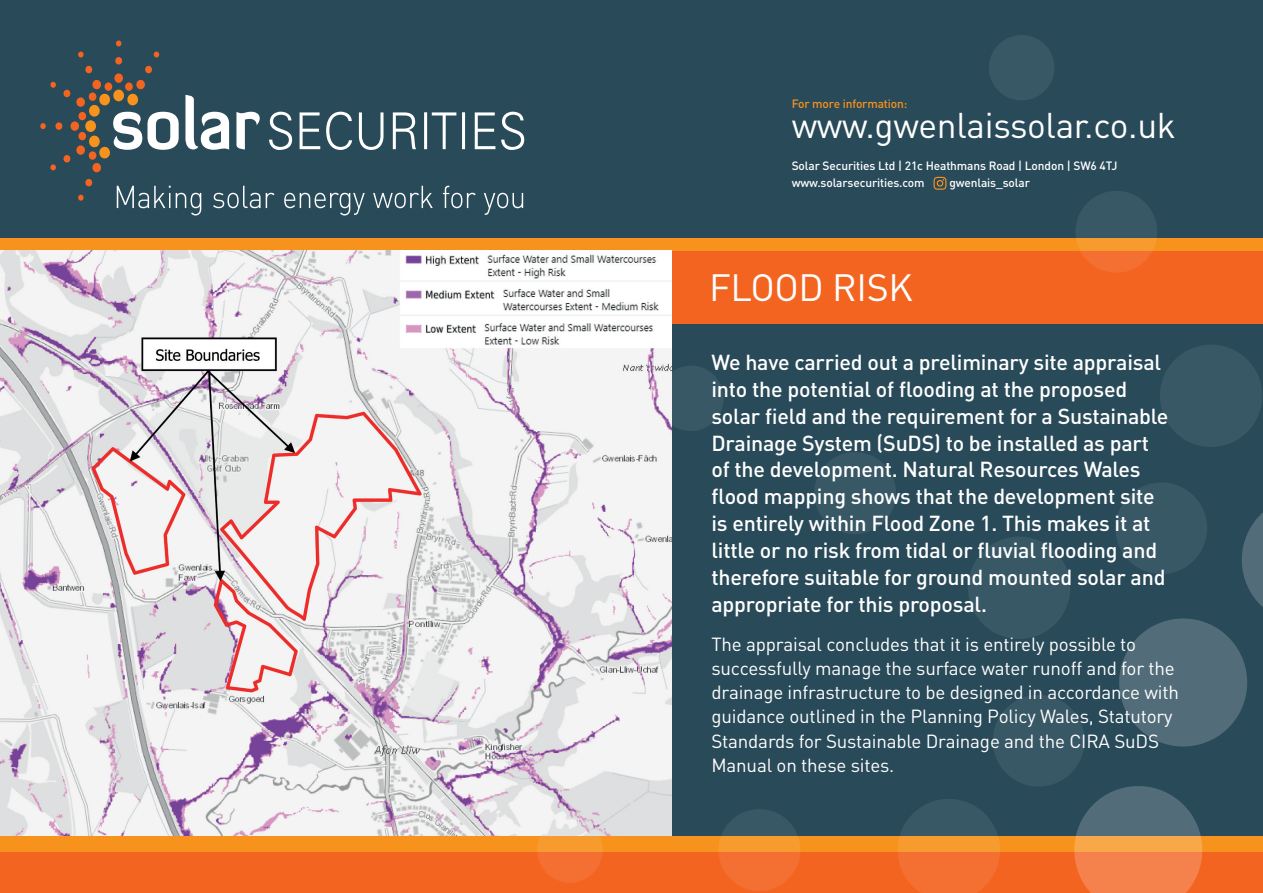
<style>
.page{position:relative;width:1263px;height:893px;background:#294a59}
.page>*{position:absolute;margin:0;border:0;box-sizing:border-box;transform-origin:0 0}
.Main_Header{font:37.5px "DIN";letter-spacing:-.01em;color:#fff}
.Body{font:35.4px "DIN";letter-spacing:-.01em;color:#fff}
.t1{font:500 21.45px/26.8px "DIN";letter-spacing:-.01em;color:#fff}
.Body-2{font:18.75px/24.2px "DIN";letter-spacing:-.01em;color:#fff}
.Address{font:500 12px "DIN";letter-spacing:-.01em;color:#fff}
.Body-3{font:500 12px "DIN";letter-spacing:-.01em;color:#f7931d}
</style>
<div class="page">
<div style="left:0;top:238px;width:1263px;height:86px;background:#f36421"></div>
<div style="left:0;top:238px;width:1263px;height:12px;background:#f7931d"></div>
<div style="left:115px;top:57px;width:7px;height:8px;background:#f36421;border-radius:50%"></div>
<svg style="left:116px;top:40px;width:5px;height:6px"></svg>
<svg style="left:50px;top:81px;width:6px;height:7px"></svg>
<svg style="left:50px;top:164px;width:6px;height:7px"></svg>
<svg style="left:78px;top:51px;width:6px;height:7px"></svg>
<div style="left:55px;top:122px;width:7px;height:8px;background:#f36421;border-radius:50%"></div>
<svg style="left:40px;top:123px;width:6px;height:6px"></svg>
<svg style="left:153px;top:51px;width:7px;height:7px"></svg>
<svg style="left:63px;top:65px;width:461px;height:150px"></svg>
<img style="left:0;top:250px;width:672px;height:587px">
<div style="left:0;top:852px;width:1263px;height:41px;background:#f36421"></div>
<div style="left:0;top:837px;width:1263px;height:15px;background:#f7931d"></div>
<svg style="left:658px;top:366px;width:66px;height:65px"></svg>
<svg style="left:1075px;top:191px;width:82px;height:82px"></svg>
<svg style="left:989px;top:35px;width:65px;height:65px"></svg>
<svg style="left:718px;top:809px;width:82px;height:82px;fill:#f37032"></svg>
<svg style="left:537px;top:817px;width:66px;height:66px;background:#f0985b"></svg>
<svg style="left:814px;top:345px;width:449px;height:548px"></svg>
<svg style="left:933px;top:177px;width:13px;height:13px"></svg>
<p class="Body-3" style="left:792px;top:96px;width:117px">For more information:</p>
<p class="Body" style="left:792px;top:103px;width:386px">www.gwenlaissolar.co.uk</p>
<p class="Address" style="left:792px;top:158px;width:327px">Solar Securities Ltd | 21c Heathmans Road | London | SW6 4TJ</p>
<p class="Address" style="left:792px;top:175px;width:135px">www.solarsecurities.com</p>
<p class="Address" style="left:949px;top:175px;width:82px">gwenlais_solar</p>
<p class="Main_Header" style="left:709px;top:264px;width:205px">FLOOD RISK</p>
<p class="t1" style="left:711px;top:348px;width:458px">We have carried out a preliminary site appraisal into the potential of flooding at the proposed solar field and the requirement for a Sustainable Drainage System (SuDS) to be installed as part of the development. Natural Resources Wales flood mapping shows that the development site is entirely within Flood Zone 1. This makes it at little or no risk from tidal or fluvial flooding and therefore suitable for ground mounted solar and appropriate for this proposal.</p>
<p class="Body-2" style="left:711px;top:632px;width:469px">The appraisal concludes that it is entirely possible to successfully manage the surface water runoff and for the drainage infrastructure to be designed in accordance with guidance outlined in the Planning Policy Wales, Statutory Standards for Sustainable Drainage and the CIRA SuDS Manual on these sites.</p>
</div>
